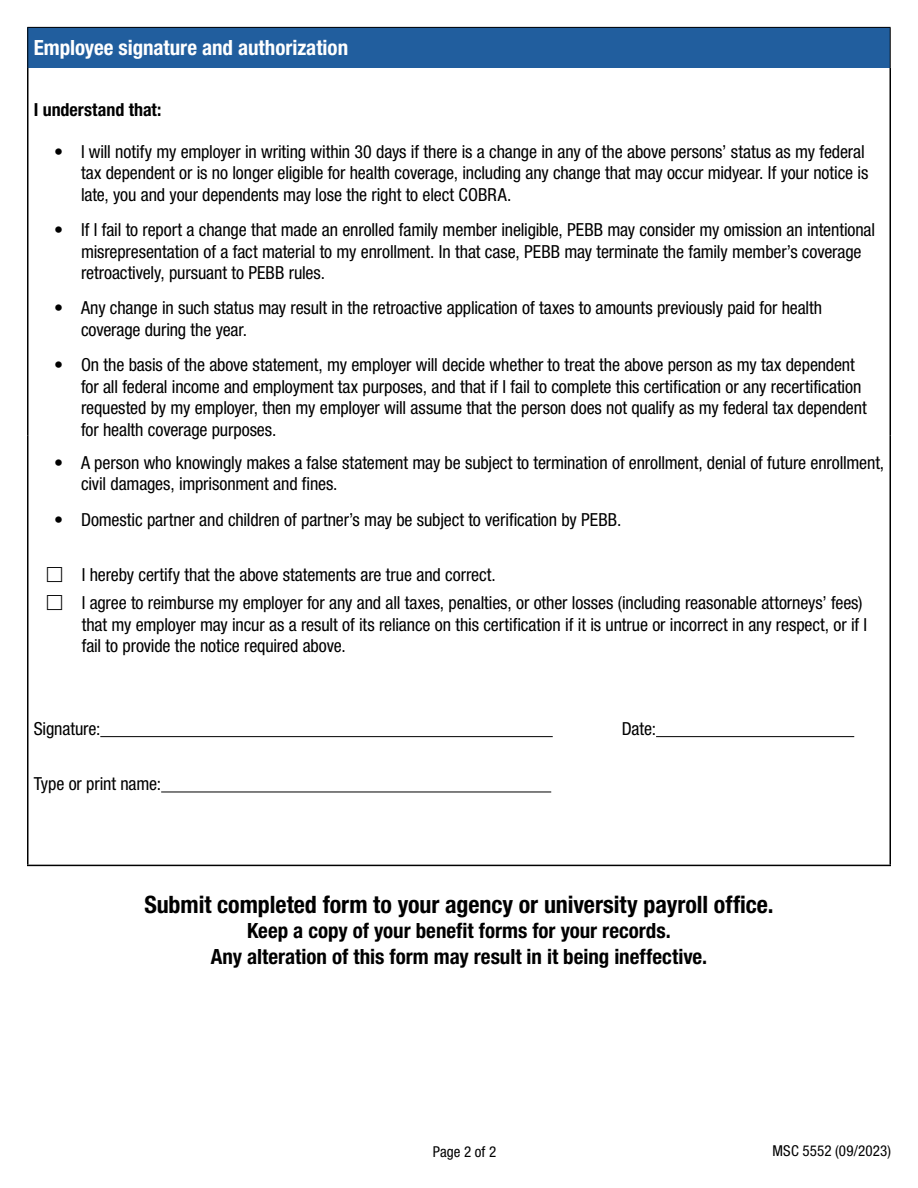
<style>
.page{position:relative;width:918px;height:1188px;background:#fff}
.page>*{position:absolute;margin:0;border:0;box-sizing:border-box;transform-origin:0 0}
.t1{font:700 condensed 24px "Helvetica Neue LT Std";color:#000}
.t2{font:700 condensed 21px/25.5px "Helvetica Neue LT Std";color:#000;text-align:center}
.t3{font:700 condensed 21px "Helvetica Neue LT Std";letter-spacing:-.005em;color:#fff}
.t4{font:condensed 18px/21.6px "Helvetica Neue LT Std";letter-spacing:-.005em;color:#000}
.t5{font:700 condensed 18px "Helvetica Neue LT Std";color:#000}
.t6{font:condensed 15px "Helvetica Neue LT Std";letter-spacing:.01em;color:#000}
</style>
<div class="page">
<div style="left:28px;top:27px;width:862px;height:41px;background:#215e9e"></div>
<hr style="left:27px;top:27px;width:864px;height:1px;background:#000">
<hr style="left:27px;top:28px;width:1px;height:40px;background:#000">
<hr style="left:890px;top:28px;width:1px;height:40px;background:#000">
<hr style="left:27px;top:68px;width:1px;height:368px;background:#000">
<hr style="left:890px;top:68px;width:1px;height:368px;background:#000">
<hr style="left:27px;top:436px;width:1px;height:429px;background:#000">
<hr style="left:890px;top:436px;width:1px;height:429px;background:#000">
<hr style="left:27px;top:865px;width:864px;height:1px;background:#000">
<hr style="left:100px;top:736px;width:453px;height:1px;background:#000">
<hr style="left:656px;top:736px;width:198px;height:1px;background:#000">
<hr style="left:161px;top:792px;width:390px;height:1px;background:#000">
<p class="t3" style="left:34px;top:35px;width:316px">Employee signature and authorization</p>
<p class="t5" style="left:34px;top:99px;width:129px">I understand that:</p>
<p class="t4" style="left:81px;top:140px;width:789px;text-indent:-27px">• I will notify my employer in writing within 30 days if there is a change in any of the above persons’ status as my federal tax dependent or is no longer eligible for health coverage, including any change that may occur midyear. If your notice is late, you and your dependents may lose the right to elect COBRA.</p>
<p class="t4" style="left:81px;top:219px;width:796px;text-indent:-27px">• If I fail to report a change that made an enrolled family member ineligible, PEBB may consider my omission an intentional misrepresentation of a fact material to my enrollment. In that case, PEBB may terminate the family member’s coverage retroactively, pursuant to PEBB rules.</p>
<p class="t4" style="left:81px;top:297px;width:743px;text-indent:-27px">• Any change in such status may result in the retroactive application of taxes to amounts previously paid for health coverage during the year.</p>
<p class="t4" style="left:81px;top:354px;width:787px;text-indent:-27px">• On the basis of the above statement, my employer will decide whether to treat the above person as my tax dependent for all federal income and employment tax purposes, and that if I fail to complete this certification or any recertification requested by my employer, then my employer will assume that the person does not qualify as my federal tax dependent for health coverage purposes.</p>
<p class="t4" style="left:81px;top:452px;width:805px;text-indent:-27px">• A person who knowingly makes a false statement may be subject to termination of enrollment, denial of future enrollment, civil damages, imprisonment and fines.</p>
<p class="t4" style="left:54px;top:508px;width:569px">• Domestic partner and children of partner’s may be subject to verification by PEBB.</p>
<p class="t4" style="left:82px;top:560px;width:782px;line-height:28.3px">I hereby certify that the above statements are true and correct.<br>I agree to reimburse my employer for any and all taxes, penalties, or other losses (including reasonable attorneys’ fees)</p>
<p class="t4" style="left:82px;top:614px;width:787px">that my employer may incur as a result of its reliance on this certification if it is untrue or incorrect in any respect, or if I fail to provide the notice required above.</p>
<p class="t4" style="left:34px;top:718px;width:68px">Signature:</p>
<p class="t4" style="left:622px;top:718px;width:36px">Date:</p>
<p class="t4" style="left:34px;top:773px;width:129px">Type or print name:</p>
<h1 class="t1" style="left:144px;top:890px;width:631px">Submit completed form to your agency or university payroll office.</h1>
<p class="t2" style="left:211px;top:918px;width:498px">Keep a copy of your benefit forms for your records.<br>Any alteration of this form may result in it being ineffective.</p>
<p class="t6" style="left:433px;top:1143px;width:65px">Page 2 of 2</p>
<p class="t6" style="left:772px;top:1142px;width:120px">MSC 5552 (09/2023)</p>
</div>
